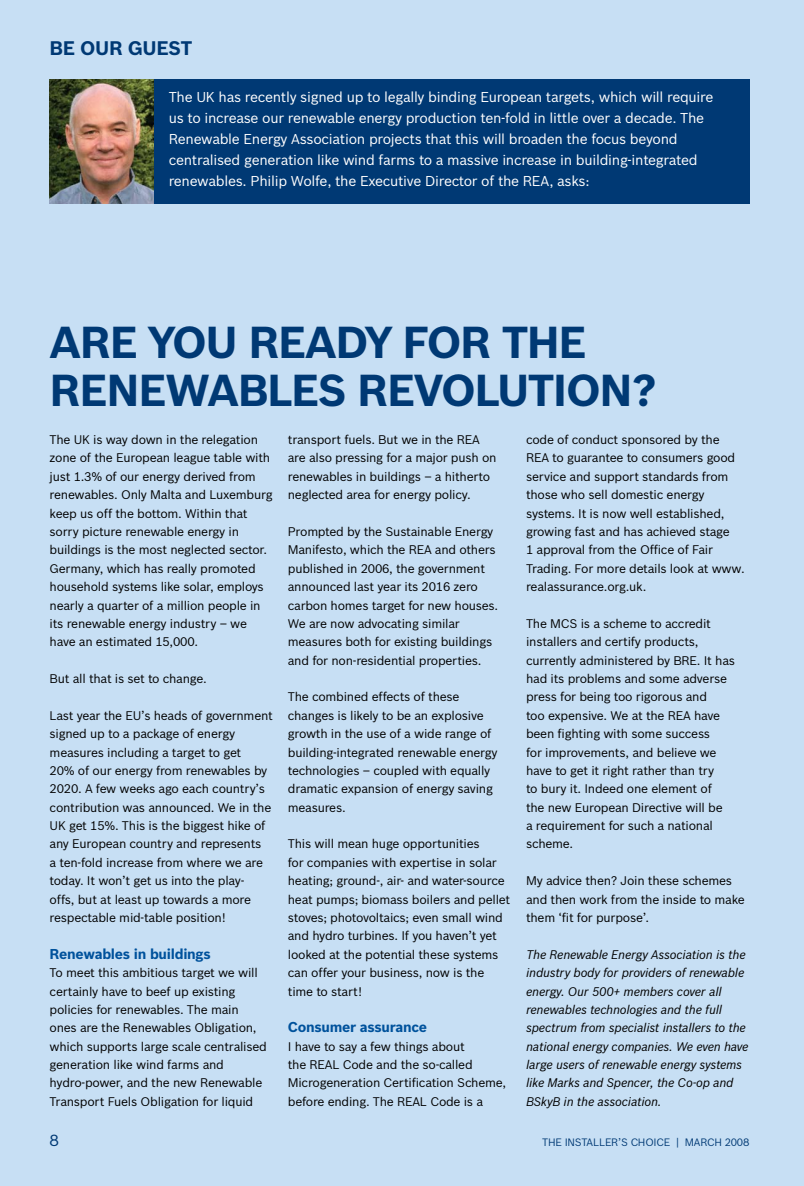
<style>
.page{position:relative;width:804px;height:1186px;background:#c7dff4}
.page>*{position:absolute;margin:0;border:0;box-sizing:border-box;transform-origin:0 0}
.t1{font:700 43.75px/47.2px "Bosch Sans";letter-spacing:-.03em;color:#003974}
.t2{font:700 19.25px "Bosch Sans";letter-spacing:-.02em;color:#003974}
.t3{font:15.75px "Bosch Sans";color:#003974}
.t4{font:14px/21px "Bosch Sans";letter-spacing:-.02em;color:#fff}
.t5{font:700 14px "Bosch Sans";letter-spacing:-.02em;color:#00529c}
.t6{font:12.25px/18.4px "Bosch Sans";letter-spacing:-.02em;color:#000}
.t7{font:italic 12.25px/18.4px "Bosch Sans";letter-spacing:-.02em;color:#000}
.t8{font:10.5px "Bosch Sans";letter-spacing:-.02em;color:#003974}
</style>
<div class="page">
<div style="left:154px;top:79px;width:595px;height:125px;background:#003974"></div>
<img style="left:50px;top:79px;width:104px;height:125px">
<h2 class="t2" style="left:50px;top:36px;width:144px">BE OUR GUEST</h2>
<p class="t4" style="left:169px;top:86px;width:546px">The UK has recently signed up to legally binding European targets, which will require us to increase our renewable energy production ten-fold in little over a decade. The Renewable Energy Association projects that this will broaden the focus beyond centralised generation like wind farms to a massive increase in building-integrated renewables. Philip Wolfe, the Executive Director of the REA</p>
<p class="t4" style="left:549px;top:170px;width:42px">, asks:</p>
<h1 class="t1" style="left:50px;top:318px;width:228px">Are you rea</h1>
<h1 class="t1" style="left:50px;top:318px;width:608px;text-indent:286px">dy for the renewables revolution?</h1>
<p class="t6" style="left:50px;top:430px;width:224px">The UK is way down in the relegation zone of the European league table with just 1.3% of our energy derived from renewables. Only Malta and Luxemburg keep us off the bottom. Within that sorry picture renewable energy in buildings is the most neglected sector.<br>Germany, which has really promoted household systems like solar, employs nearly a quarter of a million people in its renewable energy industry – we have an estimated 15,000.</p>
<p class="t6" style="left:50px;top:669px;width:159px">But all that is set to change.</p>
<p class="t6" style="left:50px;top:706px;width:225px">Last year the EU’s heads of government signed up to a package of energy measures including a target to get<br>20% of our energy from renewables by 2020. A few weeks ago each country’s contribution was announced. We in the UK get 15%. This is the biggest hike of any European country and represents<br>a ten-fold increase from where we are today. It won’t get us into the play-<br>offs, but at least up towards a more respectable mid-table position!</p>
<p class="t5" style="left:50px;top:945px;width:163px">Renewables in buildings</p>
<p class="t6" style="left:50px;top:963px;width:219px">To meet this ambitious target we will certainly have to beef up existing policies for renewables. The main ones are the Renewables Obligation, which supports large scale centralised generation like wind farms and hydro-power, and the new Renewable Transport Fuels Obligation for liquid</p>
<p class="t6" style="left:288px;top:430px;width:210px">transport fuels. But we in the REA<br>are also pressing for a major push on renewables in buildings – a hitherto neglected area for energy policy.</p>
<p class="t6" style="left:288px;top:522px;width:207px">Prompted by the Sustainable Energy<br>Manifesto, which the REA</p>
<p class="t6" style="left:288px;top:540px;width:212px;text-indent:147px">and others published in 2006, the government announced last year its 2016 zero carbon homes target for new houses.<br>We are now advocating similar measures both for existing buildings and for non-residential properties.</p>
<p class="t6" style="left:288px;top:687px;width:211px">The combined effects of these changes is likely to be an explosive growth in the use of a wide range of building-integrated renewable energy technologies – coupled with equally dramatic expansion of energy saving measures.</p>
<p class="t6" style="left:288px;top:834px;width:224px">This will mean huge opportunities<br>for companies with expertise in solar heating; ground-, air- and water-source heat pumps; biomass boilers and pellet stoves; photovoltaics; even small wind and hydro turbines. If you haven’t yet looked at the potential these systems can offer your business, now is the time to start!</p>
<p class="t5" style="left:288px;top:1018px;width:141px">Consumer assurance</p>
<p class="t6" style="left:288px;top:1036px;width:178px">I have to say a few things about the REAL</p>
<p class="t6" style="left:288px;top:1055px;width:220px;text-indent:55px">Code and the so-called<br>Microgeneration Certification Scheme, before ending. The REAL</p>
<p class="t6" style="left:430px;top:1092px;width:54px">Code is a</p>
<p class="t6" style="left:526px;top:430px;width:195px">code of conduct sponsored by the<br>REA</p>
<p class="t6" style="left:526px;top:448px;width:220px;text-indent:26px">to guarantee to consumers good service and support standards from those who sell domestic energy systems. It is now well established, growing fast and has achieved stage<br>1 approval from the Office of Fair Trading. For more details look at www. realassurance.org.uk.</p>
<p class="t6" style="left:526px;top:614px;width:210px">The MCS is a scheme to accredit installers and certify products, currently administered by BRE. It has had its problems and some adverse press for being too rigorous and<br>too expensive. We at the REA</p>
<p class="t6" style="left:526px;top:706px;width:198px;text-indent:168px">have been fighting with some success for improvements, and believe we have to get it right rather than try to bury it. Indeed one element of the new European Directive will be a requirement for such a national scheme.</p>
<p class="t6" style="left:526px;top:871px;width:220px">My advice then? Join these schemes and then work from the inside to make them ‘fit for purpose’.</p>
<p class="t7" style="left:526px;top:945px;width:224px">The Renewable Energy Association is the industry body for providers of renewable energy. Our 500+ members cover all renewables technologies and the full spectrum from specialist installers to the national energy companies. We even have large users of renewable energy systems like Marks and Spencer, the Co-op and BSkyB in the association.</p>
<p class="t3" style="left:50px;top:1130px;width:11px">8</p>
<p class="t8" style="left:542px;top:1136px;width:209px">The Installer’s Choice | MARCH 2008</p>
</div>
